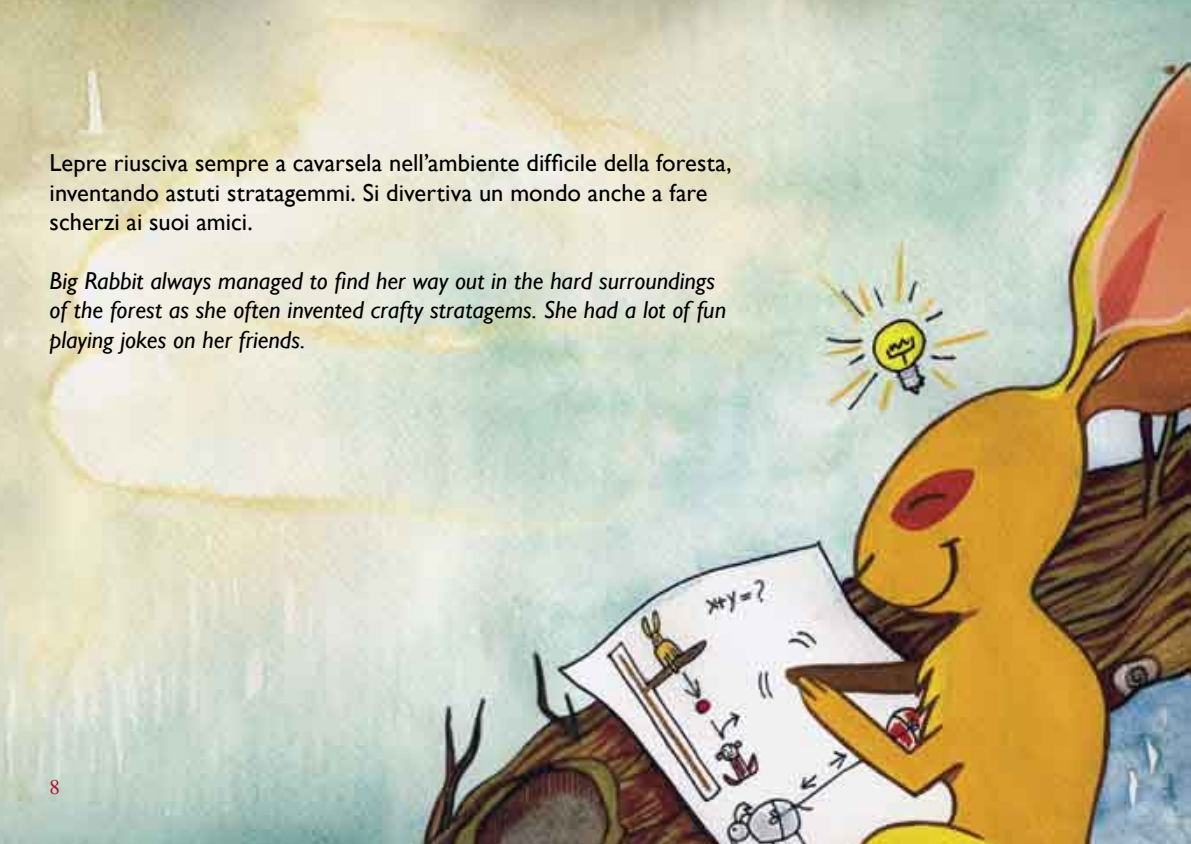
<style>
.page{position:relative;width:1191px;height:844px;background:#fff}
.page>*{position:absolute;margin:0;border:0;box-sizing:border-box;transform-origin:0 0}
.t1{font:italic 24.5px/29.4px "Gill Sans";color:#000}
.t2{font:24.5px/29.4px "Gill Sans";color:#000}
.t3{font:21px "Times";color:#a9122a}
</style>
<div class="page">
<img style="left:0;top:0;width:1191px;height:843px">
<p class="t2" style="left:50px;top:148px;width:684px">Lepre riusciva sempre a cavarsela nell’ambiente difficile della foresta, inventando astuti stratagemmi. Si divertiva un mondo anche a fare scherzi ai suoi amici.</p>
<p class="t1" style="left:50px;top:266px;width:678px">Big Rabbit always managed to find her way out in the hard surroundings of the forest as she often invented crafty stratagems. She had a lot of fun playing jokes on her friends.</p>
<p class="t3" style="left:50px;top:775px;width:12px">8</p>
</div>
